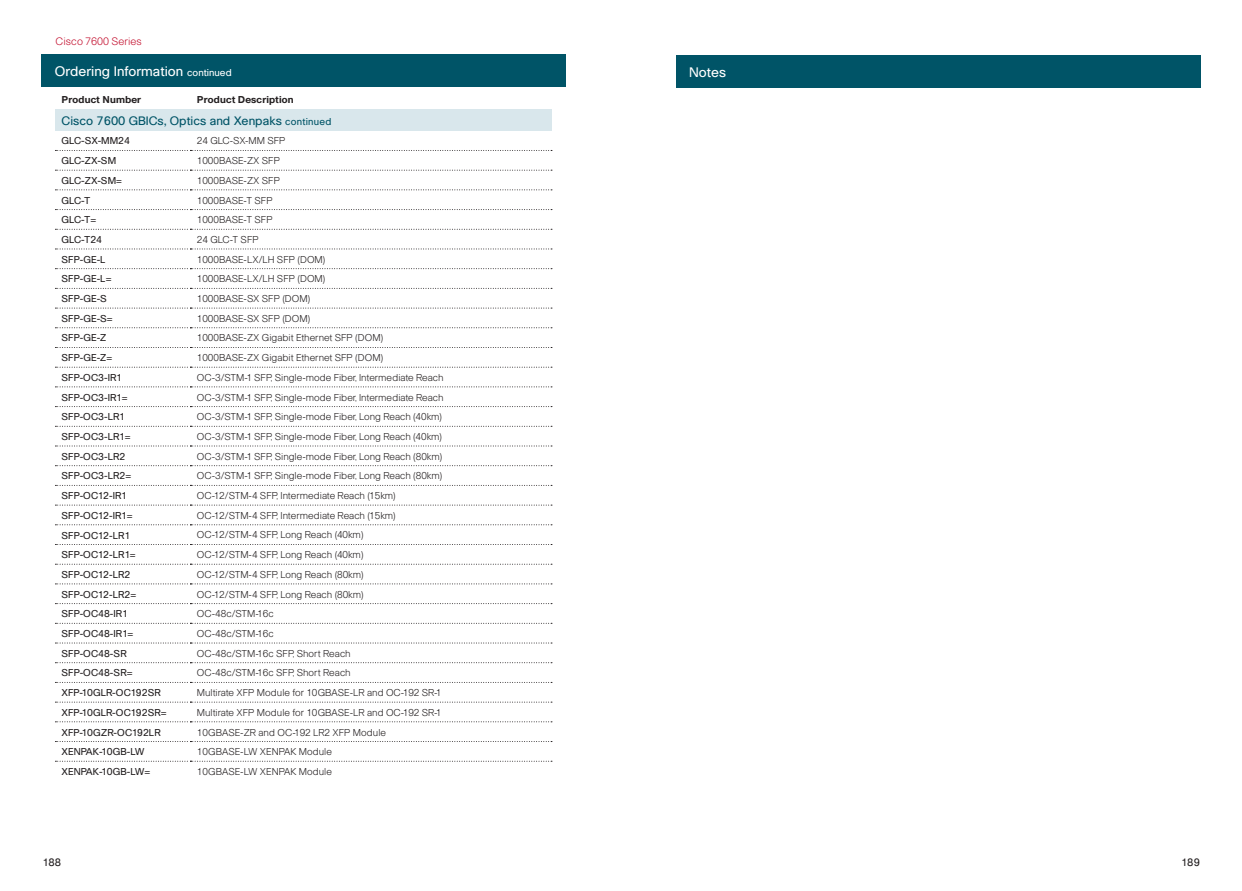
<style>
.page{position:relative;width:1242px;height:891px;background:#fff}
.page>*{position:absolute;margin:0;border:0;box-sizing:border-box;transform-origin:0 0}
.Blue_Strip_regular{font:13.5px "Cisco";color:#fff}
.Chart_Header_blue_re{font:12px "Cisco";color:#005467}
.SECTION_left{font:300 10.5px "Cisco";color:#c3102f}
.t1{font:10.5px "Cisco";letter-spacing:.01em;color:#231f20}
.Chart_Feature_light{font:300 9.75px "Cisco";color:#231f20}
.Chart_Descriptor_reg{font:9.75px "Cisco";color:#231f20}
.Chart_Column_Header{font:700 9.75px "Cisco";letter-spacing:.015em;color:#231f20}
.s1{font-size:9.75px}
</style>
<div class="page">
<div style="left:676px;top:55px;width:525px;height:32px;background:#005467"></div>
<div style="left:41px;top:55px;width:525px;height:32px;background:#005467"></div>
<div style="left:55px;top:109px;width:496px;height:22px;background:#d9e7ec"></div>
<svg style="left:55px;top:150px;width:497px;height:1px"></svg>
<svg style="left:55px;top:170px;width:497px;height:1px"></svg>
<svg style="left:55px;top:189px;width:497px;height:1px"></svg>
<svg style="left:55px;top:209px;width:497px;height:1px"></svg>
<svg style="left:55px;top:229px;width:497px;height:1px"></svg>
<svg style="left:55px;top:249px;width:497px;height:1px"></svg>
<svg style="left:55px;top:268px;width:497px;height:1px"></svg>
<svg style="left:55px;top:288px;width:497px;height:1px"></svg>
<svg style="left:55px;top:308px;width:497px;height:1px"></svg>
<svg style="left:55px;top:347px;width:497px;height:1px"></svg>
<svg style="left:55px;top:367px;width:497px;height:1px"></svg>
<svg style="left:55px;top:387px;width:497px;height:1px"></svg>
<svg style="left:55px;top:406px;width:497px;height:1px"></svg>
<svg style="left:55px;top:426px;width:497px;height:1px"></svg>
<svg style="left:55px;top:446px;width:497px;height:1px"></svg>
<svg style="left:55px;top:465px;width:497px;height:1px"></svg>
<svg style="left:55px;top:485px;width:497px;height:1px"></svg>
<svg style="left:55px;top:505px;width:497px;height:1px"></svg>
<svg style="left:55px;top:524px;width:497px;height:1px"></svg>
<svg style="left:55px;top:544px;width:497px;height:1px"></svg>
<svg style="left:55px;top:564px;width:497px;height:1px"></svg>
<svg style="left:55px;top:584px;width:497px;height:1px"></svg>
<svg style="left:55px;top:603px;width:497px;height:1px"></svg>
<svg style="left:55px;top:623px;width:497px;height:1px"></svg>
<svg style="left:55px;top:643px;width:497px;height:1px"></svg>
<svg style="left:55px;top:662px;width:497px;height:1px"></svg>
<svg style="left:55px;top:682px;width:497px;height:1px"></svg>
<svg style="left:55px;top:702px;width:497px;height:1px"></svg>
<svg style="left:55px;top:721px;width:497px;height:1px"></svg>
<svg style="left:55px;top:741px;width:497px;height:1px"></svg>
<svg style="left:55px;top:761px;width:497px;height:1px"></svg>
<svg style="left:55px;top:327px;width:497px;height:1px"></svg>
<p class="SECTION_left" style="left:56px;top:35px;width:88px">Cisco 7600 Series</p>
<p class="Blue_Strip_regular" style="left:55px;top:63px;width:179px">Ordering Information <span class="s1">continued</span></p>
<p class="Chart_Column_Header" style="left:62px;top:94px;width:81px">Product Number</p>
<p class="Chart_Column_Header" style="left:197px;top:94px;width:98px">Product Description</p>
<p class="Chart_Header_blue_re" style="left:62px;top:114px;width:272px">Cisco 7600 GBICs, Optics and Xenpaks <span class="s1">continued</span></p>
<p class="Chart_Descriptor_reg" style="left:62px;top:135px;width:70px">GLC-SX-MM24</p>
<p class="Chart_Feature_light" style="left:197px;top:135px;width:90px">24 GLC-SX-MM SFP</p>
<p class="Chart_Descriptor_reg" style="left:62px;top:155px;width:56px">GLC-ZX-SM</p>
<p class="Chart_Feature_light" style="left:197px;top:155px;width:85px">1000BASE-ZX SFP</p>
<p class="Chart_Descriptor_reg" style="left:62px;top:175px;width:62px">GLC-ZX-SM=</p>
<p class="Chart_Feature_light" style="left:197px;top:174px;width:85px">1000BASE-ZX SFP</p>
<p class="Chart_Descriptor_reg" style="left:62px;top:194px;width:30px">GLC-T</p>
<p class="Chart_Feature_light" style="left:197px;top:194px;width:77px">1000BASE-T SFP</p>
<p class="Chart_Descriptor_reg" style="left:62px;top:214px;width:36px">GLC-T=</p>
<p class="Chart_Feature_light" style="left:197px;top:214px;width:77px">1000BASE-T SFP</p>
<p class="Chart_Descriptor_reg" style="left:62px;top:234px;width:42px">GLC-T24</p>
<p class="Chart_Feature_light" style="left:197px;top:234px;width:63px">24 GLC-T SFP</p>
<p class="Chart_Descriptor_reg" style="left:62px;top:254px;width:46px">SFP-GE-L</p>
<p class="Chart_Feature_light" style="left:197px;top:253px;width:130px">1000BASE-LX/LH SFP (DOM)</p>
<p class="Chart_Descriptor_reg" style="left:62px;top:273px;width:52px">SFP-GE-L=</p>
<p class="Chart_Feature_light" style="left:197px;top:273px;width:130px">1000BASE-LX/LH SFP (DOM)</p>
<p class="Chart_Descriptor_reg" style="left:62px;top:293px;width:47px">SFP-GE-S</p>
<p class="Chart_Feature_light" style="left:197px;top:293px;width:115px">1000BASE-SX SFP (DOM)</p>
<p class="Chart_Descriptor_reg" style="left:62px;top:313px;width:53px">SFP-GE-S=</p>
<p class="Chart_Feature_light" style="left:197px;top:312px;width:115px">1000BASE-SX SFP (DOM)</p>
<p class="Chart_Descriptor_reg" style="left:62px;top:332px;width:47px">SFP-GE-Z</p>
<p class="Chart_Feature_light" style="left:197px;top:332px;width:188px">1000BASE-ZX Gigabit Ethernet SFP (DOM)</p>
<p class="Chart_Descriptor_reg" style="left:62px;top:352px;width:52px">SFP-GE-Z=</p>
<p class="Chart_Feature_light" style="left:197px;top:352px;width:188px">1000BASE-ZX Gigabit Ethernet SFP (DOM)</p>
<p class="Chart_Descriptor_reg" style="left:62px;top:372px;width:62px">SFP-OC3-IR1</p>
<p class="Chart_Feature_light" style="left:197px;top:371px;width:248px">OC-3/STM-1 SFP, Single-mode Fiber, Intermediate Reach</p>
<p class="Chart_Descriptor_reg" style="left:62px;top:391px;width:68px">SFP-OC3-IR1=</p>
<p class="Chart_Feature_light" style="left:197px;top:391px;width:248px">OC-3/STM-1 SFP, Single-mode Fiber, Intermediate Reach</p>
<p class="Chart_Descriptor_reg" style="left:62px;top:411px;width:65px">SFP-OC3-LR1</p>
<p class="Chart_Feature_light" style="left:197px;top:411px;width:247px">OC-3/STM-1 SFP, Single-mode Fiber, Long Reach (40km)</p>
<p class="Chart_Descriptor_reg" style="left:62px;top:431px;width:71px">SFP-OC3-LR1=</p>
<p class="Chart_Feature_light" style="left:197px;top:431px;width:247px">OC-3/STM-1 SFP, Single-mode Fiber, Long Reach (40km)</p>
<p class="Chart_Descriptor_reg" style="left:62px;top:451px;width:65px">SFP-OC3-LR2</p>
<p class="Chart_Feature_light" style="left:197px;top:450px;width:247px">OC-3/STM-1 SFP, Single-mode Fiber, Long Reach (80km)</p>
<p class="Chart_Descriptor_reg" style="left:62px;top:470px;width:71px">SFP-OC3-LR2=</p>
<p class="Chart_Feature_light" style="left:197px;top:470px;width:247px">OC-3/STM-1 SFP, Single-mode Fiber, Long Reach (80km)</p>
<p class="Chart_Descriptor_reg" style="left:62px;top:490px;width:67px">SFP-OC12-IR1</p>
<p class="Chart_Feature_light" style="left:197px;top:490px;width:200px">OC-12/STM-4 SFP, Intermediate Reach (15km)</p>
<p class="Chart_Descriptor_reg" style="left:62px;top:510px;width:73px">SFP-OC12-IR1=</p>
<p class="Chart_Feature_light" style="left:197px;top:509px;width:200px">OC-12/STM-4 SFP, Intermediate Reach (15km)</p>
<p class="Chart_Descriptor_reg" style="left:62px;top:529px;width:70px">SFP-OC12-LR1</p>
<p class="Chart_Feature_light" style="left:197px;top:529px;width:168px">OC-12/STM-4 SFP, Long Reach (40km)</p>
<p class="Chart_Descriptor_reg" style="left:62px;top:549px;width:76px">SFP-OC12-LR1=</p>
<p class="Chart_Feature_light" style="left:197px;top:549px;width:168px">OC-12/STM-4 SFP, Long Reach (40km)</p>
<p class="Chart_Descriptor_reg" style="left:62px;top:569px;width:70px">SFP-OC12-LR2</p>
<p class="Chart_Feature_light" style="left:197px;top:569px;width:168px">OC-12/STM-4 SFP, Long Reach (80km)</p>
<p class="Chart_Descriptor_reg" style="left:62px;top:588px;width:76px">SFP-OC12-LR2=</p>
<p class="Chart_Feature_light" style="left:197px;top:588px;width:168px">OC-12/STM-4 SFP, Long Reach (80km)</p>
<p class="Chart_Descriptor_reg" style="left:62px;top:608px;width:68px">SFP-OC48-IR1</p>
<p class="Chart_Feature_light" style="left:197px;top:608px;width:78px">OC-48c/STM-16c</p>
<p class="Chart_Descriptor_reg" style="left:62px;top:628px;width:73px">SFP-OC48-IR1=</p>
<p class="Chart_Feature_light" style="left:197px;top:628px;width:78px">OC-48c/STM-16c</p>
<p class="Chart_Descriptor_reg" style="left:62px;top:648px;width:67px">SFP-OC48-SR</p>
<p class="Chart_Feature_light" style="left:197px;top:647px;width:155px">OC-48c/STM-16c SFP, Short Reach</p>
<p class="Chart_Descriptor_reg" style="left:62px;top:667px;width:73px">SFP-OC48-SR=</p>
<p class="Chart_Feature_light" style="left:197px;top:667px;width:155px">OC-48c/STM-16c SFP, Short Reach</p>
<p class="Chart_Descriptor_reg" style="left:62px;top:687px;width:101px">XFP-10GLR-OC192SR</p>
<p class="Chart_Feature_light" style="left:197px;top:687px;width:246px">Multirate XFP Module for 10GBASE-LR and OC-192 SR-1</p>
<p class="Chart_Descriptor_reg" style="left:62px;top:707px;width:107px">XFP-10GLR-OC192SR=</p>
<p class="Chart_Feature_light" style="left:197px;top:706px;width:246px">Multirate XFP Module for 10GBASE-LR and OC-192 SR-1</p>
<p class="Chart_Descriptor_reg" style="left:62px;top:726px;width:101px">XFP-10GZR-OC192LR</p>
<p class="Chart_Feature_light" style="left:197px;top:726px;width:191px">10GBASE-ZR and OC-192 LR2 XFP Module</p>
<p class="Chart_Descriptor_reg" style="left:62px;top:746px;width:85px">XENPAK-10GB-LW</p>
<p class="Chart_Feature_light" style="left:197px;top:746px;width:136px">10GBASE-LW XENPAK Module</p>
<p class="Chart_Descriptor_reg" style="left:62px;top:766px;width:90px">XENPAK-10GB-LW=</p>
<p class="Chart_Feature_light" style="left:197px;top:766px;width:136px">10GBASE-LW XENPAK Module</p>
<p class="t1" style="left:42px;top:856px;width:21px">188</p>
<h1 class="Blue_Strip_regular" style="left:689px;top:64px;width:38px">Notes</h1>
<p class="t1" style="left:1181px;top:856px;width:21px">189</p>
</div>
